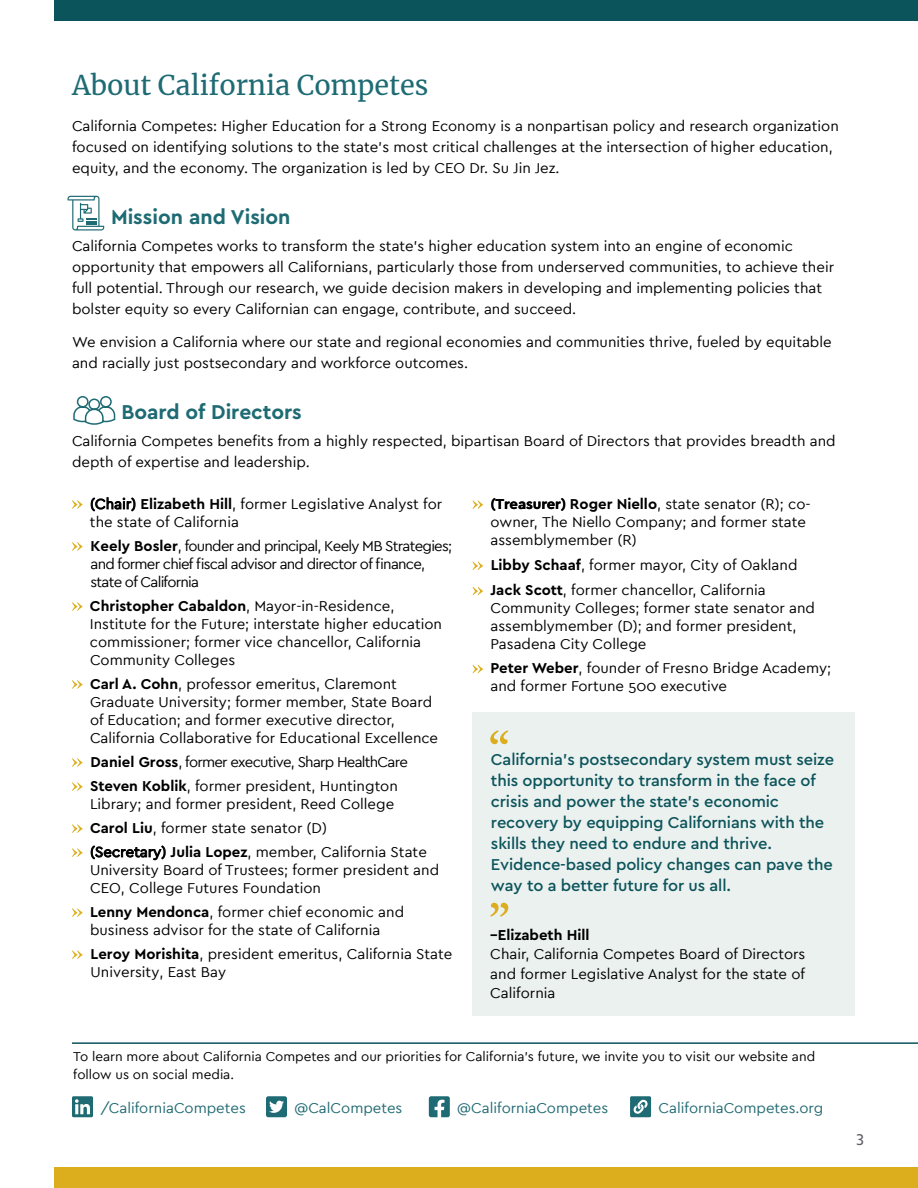
<style>
.page{position:relative;width:918px;height:1188px;background:#fff}
.page>*{position:absolute;margin:0;border:0;box-sizing:border-box;transform-origin:0 0}
.t1{font:27px "Merriweather";color:#1e6b74}
.t2{font:700 21px "Cera Pro";letter-spacing:-.005em;color:#1e6b74}
.t3{font:500 16.5px/21px "Cera Pro";letter-spacing:-.01em;color:#0c545b}
.t4{font:15px/18px "Cera PRO";color:#000}
.t5{font:15px/18px "Cera PRO";letter-spacing:-.05em;color:#000}
.t6{font:15px "Cera PRO";color:#226b73}
.t7{font:700 15px "Cera Pro";color:#000}
.t8{font:15px "Brother 1816";color:#5c5e63}
.t9{font:13.5px/18px "Cera PRO";color:#000}
.s1{font-family:"Cera Pro";font-weight:700}
.s2{font-family:"Cera PRO";font-weight:400}
</style>
<div class="page">
<svg style="left:72px;top:500px;width:10px;height:9px"></svg>
<svg style="left:72px;top:542px;width:10px;height:9px"></svg>
<svg style="left:72px;top:602px;width:10px;height:9px"></svg>
<svg style="left:72px;top:680px;width:10px;height:9px"></svg>
<svg style="left:72px;top:782px;width:10px;height:9px"></svg>
<svg style="left:72px;top:824px;width:10px;height:9px"></svg>
<svg style="left:72px;top:848px;width:10px;height:9px"></svg>
<svg style="left:72px;top:908px;width:10px;height:9px"></svg>
<svg style="left:91px;top:497px;width:45px;height:14px"></svg>
<svg style="left:91px;top:845px;width:75px;height:15px"></svg>
<svg style="left:472px;top:561px;width:11px;height:9px"></svg>
<svg style="left:472px;top:587px;width:11px;height:8px"></svg>
<svg style="left:472px;top:665px;width:11px;height:8px"></svg>
<div style="left:54px;top:1167px;width:864px;height:21px;background:#dcae1d"></div>
<div style="left:54px;top:0;width:864px;height:21px;background:#0c545b"></div>
<svg style="left:266px;top:1096px;width:21px;height:21px"></svg>
<svg style="left:72px;top:1096px;width:21px;height:21px"></svg>
<svg style="left:429px;top:1096px;width:21px;height:21px"></svg>
<svg style="left:630px;top:1096px;width:21px;height:21px"></svg>
<hr style="left:72px;top:1042px;width:846px;height:2px;background:#0c545b">
<svg style="left:67px;top:196px;width:37px;height:34px"></svg>
<svg style="left:73px;top:396px;width:43px;height:29px"></svg>
<div style="left:472px;top:712px;width:383px;height:304px;background:#ebf1ef"></div>
<svg style="left:490px;top:730px;width:18px;height:14px"></svg>
<svg style="left:490px;top:903px;width:18px;height:14px"></svg>
<svg style="left:472px;top:500px;width:11px;height:9px"></svg>
<svg style="left:72px;top:950px;width:10px;height:9px"></svg>
<svg style="left:72px;top:758px;width:10px;height:9px"></svg>
<h1 class="t1" style="left:72px;top:66px;width:358px">About California Competes</h1>
<p class="t4" style="left:72px;top:115px;width:768px;line-height:21px">California Competes: Higher Education for a Strong Economy is a nonpartisan policy and research organization focused on identifying solutions to the state’s most critical challenges at the intersection of higher education, equity, and the economy. The organization is led by CEO Dr. Su Jin Jez.</p>
<h2 class="t2" style="left:111px;top:203px;width:181px">Mission and Vision</h2>
<p class="t4" style="left:72px;top:235px;width:764px;line-height:21px">California Competes works to transform the state’s higher education system into an engine of economic opportunity that empowers all Californians, particularly those from underserved communities, to achieve their full potential. Through our research, we guide decision makers in developing and implementing policies that bolster equity so every Californian can engage, contribute, and succeed.</p>
<p class="t4" style="left:72px;top:331px;width:761px;line-height:21px">We envision a California where our state and regional economies and communities thrive, fueled by equitable and racially just postsecondary and workforce outcomes.</p>
<h2 class="t2" style="left:122px;top:398px;width:182px">Board of Directors</h2>
<p class="t4" style="left:72px;top:430px;width:765px;line-height:21px">California Competes benefits from a highly respected, bipartisan Board of Directors that provides breadth and depth of expertise and leadership.</p>
<p class="t4" style="left:90px;top:494px;width:354px">(Chair) <span class="s1">Elizabeth Hill</span>, former Legislative Analyst for the state of California</p>
<p class="t7" style="left:490px;top:494px;width:322px">(Treasurer) Roger Niello<span class="s2">, state senator (R); co-</span></p>
<p class="t4" style="left:490px;top:512px;width:317px">owner, The Niello Company; and former state assemblymember (R)</p>
<p class="t5" style="left:91px;top:536px;width:363px"><span class="s1">Keely Bosler</span>, founder and principal, Keely MB Strategies; and former chief fiscal advisor and director of finance, state of California</p>
<p class="t4" style="left:490px;top:552px;width:309px;line-height:25.2px"><span class="s1">Libby Schaaf</span>, former mayor, City of Oakland<br><span class="s1">Jack Scott</span>, former chancellor, California</p>
<p class="t4" style="left:490px;top:599px;width:326px">Community Colleges; former state senator and assemblymember (D); and former president,<br>Pasadena City College</p>
<p class="t4" style="left:490px;top:659px;width:342px"><span class="s1">Peter Weber</span>, founder of Fresno Bridge Academy; and former Fortune 500 executive</p>
<p class="t4" style="left:90px;top:596px;width:354px"><span class="s1">Christopher Cabaldon</span>, Mayor-in-Residence, Institute for the Future; interstate higher education commissioner; former vice chancellor, California Community Colleges</p>
<p class="t4" style="left:90px;top:674px;width:350px"><span class="s1">Carl A. Cohn</span>, professor emeritus, Claremont Graduate University; former member, State Board of Education; and former executive director, California Collaborative for Educational Excellence</p>
<p class="t4" style="left:90px;top:776px;width:309px"><span class="s1">Steven Koblik</span>, former president, Huntington<br>Library; and former president, Reed College</p>
<p class="t4" style="left:90px;top:815px;width:338px;line-height:24px"><span class="s1">Carol Liu</span>, former state senator (D)<br>(Secretary) <span class="s1">Julia Lopez</span>, member, California State</p>
<p class="t4" style="left:90px;top:860px;width:351px">University Board of Trustees; former president and<br>CEO, College Futures Foundation</p>
<p class="t4" style="left:90px;top:902px;width:316px"><span class="s1">Lenny Mendonca</span>, former chief economic and business advisor for the state of California</p>
<p class="t3" style="left:491px;top:748px;width:345px">California’s postsecondary system must seize this opportunity to transform in the face of crisis and power the state’s economic recovery by equipping Californians with the skills they need to endure and thrive.<br>Evidence-based policy changes can pave the way to a better future for us all.</p>
<p class="t7" style="left:490px;top:925px;width:101px">–Elizabeth Hill</p>
<p class="t4" style="left:490px;top:944px;width:317px;line-height:19.5px;text-align:justify">Chair, California Competes Board of Directors and former Legislative Analyst for the state of California</p>
<p class="t5" style="left:91px;top:752px;width:319px"><span class="s1">Daniel Gross</span>, former executive, Sharp HealthCare</p>
<p class="t4" style="left:91px;top:944px;width:363px"><span class="s1">Leroy Morishita</span>, president emeritus, California State<br>University, East Bay</p>
<p class="t9" style="left:73px;top:1047px;width:743px">To learn more about California Competes and our priorities for California’s future, we invite you to visit our website and follow us on social media.</p>
<p class="t6" style="left:100px;top:1098px;width:147px">/CaliforniaCompetes</p>
<p class="t6" style="left:295px;top:1098px;width:109px">@CalCompetes</p>
<p class="t6" style="left:457px;top:1098px;width:152px">@CaliforniaCompetes</p>
<p class="t6" style="left:659px;top:1098px;width:166px">CaliforniaCompetes.org</p>
<p class="t8" style="left:857px;top:1128px;width:9px">3</p>
</div>
